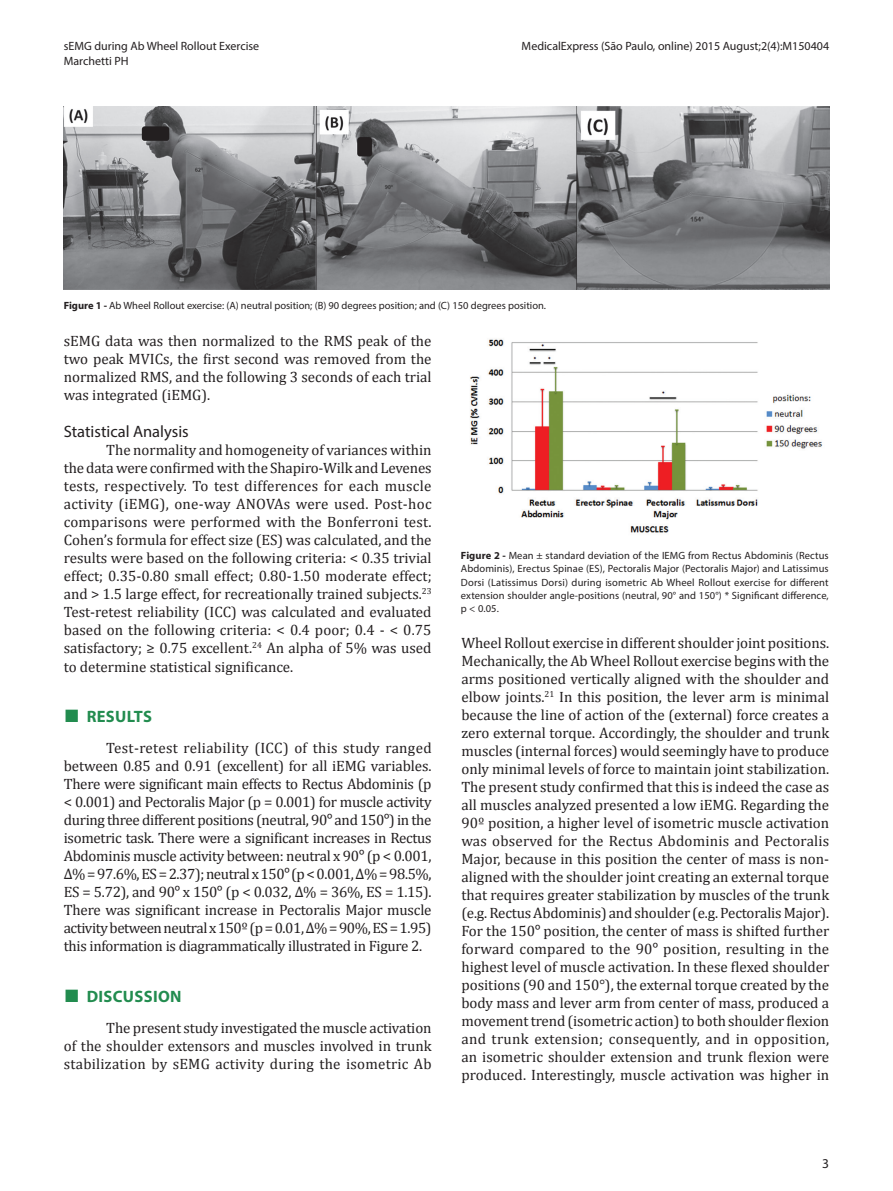
<style>
.page{position:relative;width:893px;height:1191px;background:#fff}
.page>*{position:absolute;margin:0;border:0;box-sizing:border-box;transform-origin:0 0}
.Negrito{font:16.5px "Myriad Pro";color:#231f20}
.Intertítulo{font:700 16.5px "Myriad Pro";letter-spacing:.02em;color:#228c4f}
.Texto{font:15px/18px "Cambria";color:#231f20;text-align:justify}
.t1{font:13.5px "Myriad Pro";color:#231f20}
.t2{font:12px "Myriad Pro";color:#231f20}
.Legenda{font:10.5px/13.2px "Myriad Pro";color:#231f20;text-align:justify}
.s1{font-weight:700}
.s2{font-family:"Times New Roman";font-size:26.7px}
.s3{font-family:"Helvetica World"}
</style>
<div class="page">
<img style="left:64px;top:106px;width:765px;height:184px">
<img style="left:470px;top:339px;width:353px;height:194px">
<p class="t2" style="left:64px;top:39px;width:197px">sEMG during Ab Wheel Rollout Exercise</p>
<p class="t2" style="left:522px;top:39px;width:309px">MedicalExpress (São Paulo, online) 2015 August;2(4):M150404</p>
<p class="t2" style="left:64px;top:54px;width:66px">Marchetti PH</p>
<p class="Legenda" style="left:64px;top:299px;width:484px"><span class="s1">Figure 1 -</span> Ab Wheel Rollout exercise: (A) neutral position; (B) 90 degrees position; and (C) 150 degrees position.</p>
<p class="Texto" style="left:64px;top:331px;width:369px">sEMG data was then normalized to the RMS peak of the two peak MVICs, the first second was removed from the normalized RMS, and the following 3 seconds of each trial was integrated (iEMG).</p>
<p class="Negrito" style="left:64px;top:422px;width:127px">Statistical Analysis</p>
<p class="Texto" style="left:64px;top:441px;width:369px;text-indent:43px">The normality and homogeneity of variances within the data were confirmed with the Shapiro-Wilk and Levenes tests, respectively. To test differences for each muscle activity (iEMG), one-way ANOVAs were used. Post-hoc comparisons were performed with the Bonferroni test.<br>Cohen’s formula for effect size (ES) was calculated, and the results were based on the following criteria: &lt; 0.35 trivial effect; 0.35-0.80 small effect; 0.80-1.50 moderate effect; and &gt; 1.5 large effect, for recreationally trained subjects.<sup>23<br></sup>Test-retest reliability (ICC) was calculated and evaluated based on the following criteria: &lt; 0.4 poor; 0.4 - &lt; 0.75 satisfactory; ≥ 0.75 excellent.<sup>24</sup> An alpha of 5% was used to determine statistical significance.</p>
<p class="Intertítulo" style="left:64px;top:706px;width:90px"><span class="s2">■</span> RESULTS</p>
<p class="Texto" style="left:64px;top:739px;width:369px;text-indent:43px">Test-retest reliability (ICC) of this study ranged between 0.85 and 0.91 (excellent) for all iEMG variables.<br>There were significant main effects to Rectus Abdominis (p &lt; 0.001) and Pectoralis Major (p = 0.001) for muscle activity during three different positions (neutral, 90<span class="s3">º</span> and 150<span class="s3">º</span>) in the isometric task. There were a significant increases in Rectus Abdominis muscle activity between: neutral x 90<span class="s3">º</span> (p &lt; 0.001, ∆% = 97.6%, ES = 2.37); neutral x 150<span class="s3">º</span> (p&lt; 0.001, ∆% = 98.5%, ES = 5.72), and 90<span class="s3">º</span> x 150<span class="s3">º</span> (p &lt; 0.032, ∆% = 36%, ES = 1.15).<br>There was significant increase in Pectoralis Major muscle activity between neutral x 150º (p = 0.01, ∆% = 90%, ES = 1.95) this information is diagrammatically illustrated in Figure 2.</p>
<p class="Intertítulo" style="left:64px;top:985px;width:119px"><span class="s2">■</span> DISCUSSION</p>
<p class="Texto" style="left:64px;top:1018px;width:369px;text-indent:43px">The present study investigated the muscle activation of the shoulder extensors and muscles involved in trunk stabilization by sEMG activity during the isometric Ab</p>
<p class="Legenda" style="left:461px;top:549px;width:369px"><span class="s1">Figure 2 -</span> Mean ± standard deviation of the IEMG from Rectus Abdominis (Rectus Abdominis), Erectus Spinae (ES), Pectoralis Major (Pectoralis Major) and Latissimus Dorsi (Latissimus Dorsi) during isometric Ab Wheel Rollout exercise for different extension shoulder angle-positions (neutral, 90° and 150°) * Significant difference, p &lt; 0.05.</p>
<p class="Texto" style="left:461px;top:633px;width:369px">Wheel Rollout exercise in different shoulder joint positions.<br>Mechanically, the Ab Wheel Rollout exercise begins with the arms positioned vertically aligned with the shoulder and elbow joints.<sup>21</sup> In this position, the lever arm is minimal because the line of action of the (external) force creates a zero external torque. Accordingly, the shoulder and trunk muscles (internal forces) would seemingly have to produce only minimal levels of force to maintain joint stabilization.<br>The present study confirmed that this is indeed the case as all muscles analyzed presented a low iEMG. Regarding the 90º position, a higher level of isometric muscle activation was observed for the Rectus Abdominis and Pectoralis Major, because in this position the center of mass is non&shy;aligned with the shoulder joint creating an external torque that requires greater stabilization by muscles of the trunk (e.g. Rectus Abdominis) and shoulder (e.g. Pectoralis Major).<br>For the 150<span class="s3">º</span> position, the center of mass is shifted further forward compared to the 90<span class="s3">º</span> position, resulting in the highest level of muscle activation. In these flexed shoulder positions (90 and 150°), the external torque created by the body mass and lever arm from center of mass, produced a movement trend (isometric action) to both shoulder flexion and trunk extension; consequently, and in opposition, an isometric shoulder extension and trunk flexion were produced. Interestingly, muscle activation was higher in</p>
<p class="t1" style="left:822px;top:1155px;width:8px">3</p>
</div>
